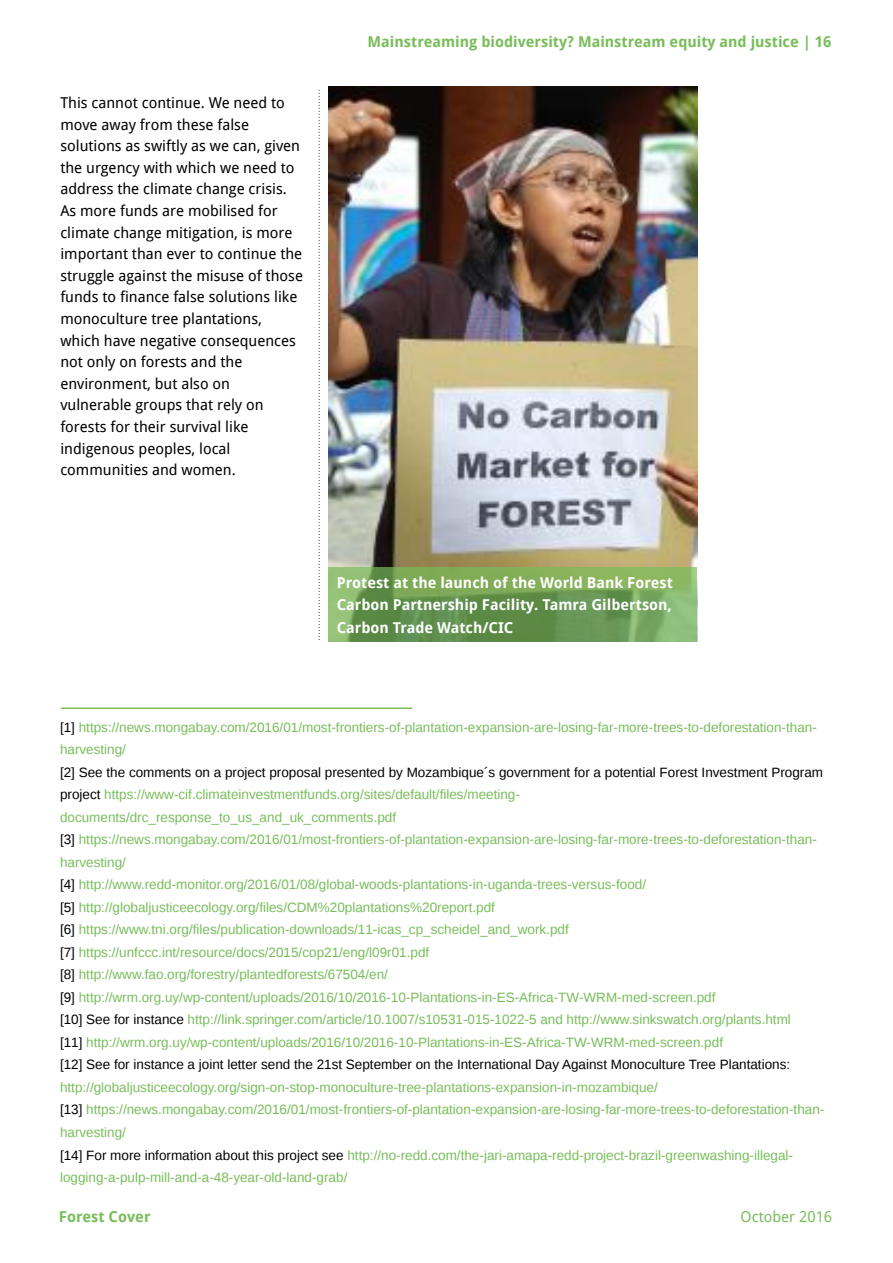
<style>
.page{position:relative;width:893px;height:1263px;background:#fff}
.page>*{position:absolute;margin:0;border:0;box-sizing:border-box;transform-origin:0 0}
.t1{font:15px/21.6px "Droid Sans";color:#000}
.t2{font:700 15px/22.5px "Droid Sans";color:#fff;text-align:justify}
.t3{font:700 15px "Droid Sans";color:#78bd5a}
.t4{font:15px "Droid Sans";color:#78bd5a}
.t5{font:13.5px/22.5px "Liberation Sans";color:#78bd5a}
.s1{color:#000}
</style>
<div class="page">
<hr style="left:61px;top:707px;width:351px;height:2px;background:#78bd5a">
<svg style="left:319px;top:90px;width:1px;height:550px"></svg>
<img style="left:328px;top:86px;width:369px;height:482px">
<div style="left:328px;top:568px;width:369px;height:74px;background:#78bd5a;opacity:.7"></div>
<p class="t1" style="left:60px;top:92px;width:244px">This cannot continue. We need to move away from these false solutions as swiftly as we can, given the urgency with which we need to address the climate change crisis.<br>As more funds are mobilised for climate change mitigation, is more important than ever to continue the struggle against the misuse of those funds to finance false solutions like monoculture tree plantations, which have negative consequences not only on forests and the environment, but also on vulnerable groups that rely on forests for their survival like indigenous peoples, local communities and women.</p>
<p class="t3" style="left:368px;top:33px;width:465px">Mainstreaming biodiversity? Mainstream equity and justice | 16</p>
<p class="t2" style="left:337px;top:571px;width:338px">Protest at the launch of the World Bank Forest Carbon Partnership Facility. Tamra Gilbertson, Carbon Trade Watch/CIC</p>
<p class="t5" style="left:60px;top:716px;width:758px"><span class="s1">[1]</span> https://news.mongabay.com/2016/01/most-frontiers-of-plantation-expansion-are-losing-far-more-trees-to-deforestation-than&shy;harvesting/</p>
<p class="t5" style="left:60px;top:761px;width:765px"><span class="s1">[2] See the comments on a project proposal presented by Mozambique´s government for a potential Forest Investment Program project</span> https://www-cif.climateinvestmentfunds.org/sites/default/files/meeting&shy;documents/drc_response_to_us_and_uk_comments.pdf<br><span class="s1">[3]</span> https://news.mongabay.com/2016/01/most-frontiers-of-plantation-expansion-are-losing-far-more-trees-to-deforestation-than&shy;harvesting/<br><span class="s1">[4]</span> http://www.redd-monitor.org/2016/01/08/global-woods-plantations-in-uganda-trees-versus-food/<br><span class="s1">[5]</span> http://globaljusticeecology.org/files/CDM%20plantations%20report.pdf<br><span class="s1">[6]</span> https://www.tni.org/files/publication-downloads/11-icas_cp_scheidel_and_work.pdf<br><span class="s1">[7]</span> https://unfccc.int/resource/docs/2015/cop21/eng/l09r01.pdf<br><span class="s1">[8]</span> http://www.fao.org/forestry/plantedforests/67504/en/<br><span class="s1">[9]</span> http://wrm.org.uy/wp-content/uploads/2016/10/2016-10-Plantations-in-ES-Africa-TW-WRM-med-screen.pdf<br><span class="s1">[10] See for instance</span> http://link.springer.com/article/10.1007/s10531-015-1022-5 and http://www.sinkswatch.org/plants.html<br><span class="s1">[11]</span> http://wrm.org.uy/wp-content/uploads/2016/10/2016-10-Plantations-in-ES-Africa-TW-WRM-med-screen.pdf<br><span class="s1">[12] See for instance a joint letter send the 21st September on the International Day Against Monoculture Tree Plantations:</span></p>
<p class="t5" style="left:60px;top:1076px;width:766px">http://globaljusticeecology.org/sign-on-stop-monoculture-tree-plantations-expansion-in-mozambique/<br><span class="s1">[13]</span> https://news.mongabay.com/2016/01/most-frontiers-of-plantation-expansion-are-losing-far-more-trees-to-deforestation-than&shy;harvesting/<br><span class="s1">[14] For more information about this project see</span> http://no-redd.com/the-jari-amapa-redd-project-brazil-greenwashing-illegal&shy;logging-a-pulp-mill-and-a-48-year-old-land-grab/</p>
<p class="t3" style="left:59px;top:1208px;width:93px">Forest Cover</p>
<p class="t4" style="left:741px;top:1208px;width:93px">October 2016</p>
</div>
